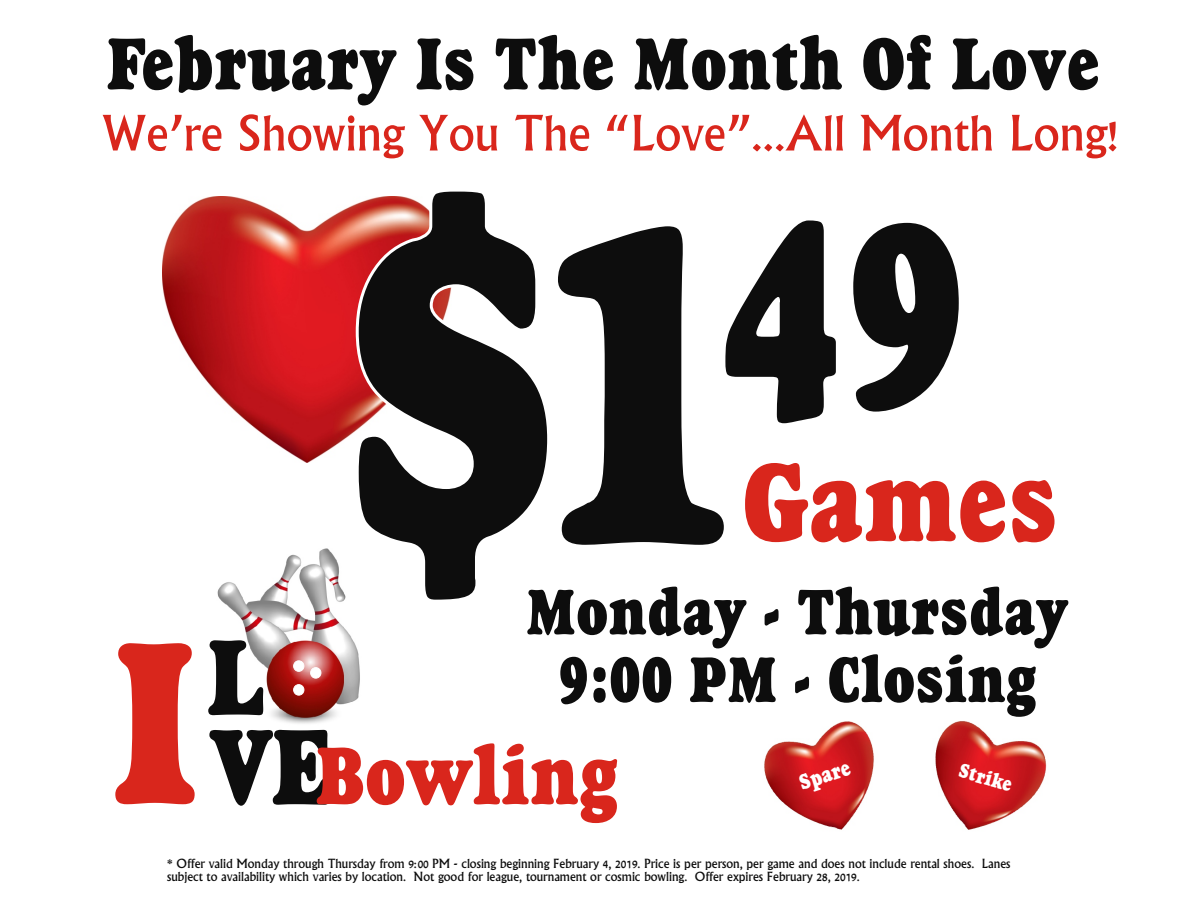
<style>
.page{position:relative;width:1188px;height:918px;background:#fff}
.page>*{position:absolute;margin:0;border:0;box-sizing:border-box;transform-origin:0 0}
.t1{font:471.45px "Goudy Hvyface Cn BT";color:#0d0d0d}
.t2{font:263.7px "Goudy Hvyface Cn BT";color:#0d0d0d}
.t3{font:114.9px "Goudy Hvyface Cn BT";color:#d9261c}
.t4{font:84.6px "Goudy Hvyface Cn BT";color:#d9261c}
.t5{font:75.9px "Goudy Hvyface Cn BT";color:#0d0d0d}
.t6{font:66.45px/67.7px "Goudy Hvyface Cn BT";color:#0d0d0d;text-align:center}
.t7{font:51.75px "Narkisim";color:#d9261c}
.t8{font:21.9px "Goudy Hvyface Cn BT";color:#fff}
.t9{font:20.55px "Goudy Hvyface Cn BT";color:#fff}
.t10{font:13.5px/13.4px "Narkisim";color:#0d0d0d}
.s1{font-size:238.95px}
.s2{font-size:111.15px;color:#0d0d0d}
</style>
<div class="page">
<img style="left:935px;top:721px;width:112px;height:109px">
<img style="left:764px;top:721px;width:110px;height:109px">
<img style="left:162px;top:196px;width:289px;height:266px">
<img style="left:217px;top:548px;width:143px;height:176px">
<div style="left:293px;top:661px;width:11px;height:11px;background:#fff;border:1px solid #fff;border-radius:50%"></div>
<div style="left:310px;top:667px;width:11px;height:11px;background:#fff;border:1px solid #fff;border-radius:50%"></div>
<div style="left:293px;top:684px;width:11px;height:11px;background:#fff;border:1px solid #fff;border-radius:50%"></div>
<h3 class="t5" style="left:106px;top:32px;width:995px">February Is The Month Of Love</h3>
<h3 class="t7" style="left:102px;top:112px;width:1024px">We’re Showing You The “Love”...All Month Long!</h3>
<h1 class="t1" style="left:339px;top:187px;width:415px">$1</h1>
<h2 class="t2" style="left:717px;top:202px;width:255px">49</h2>
<h3 class="t3" style="left:742px;top:454px;width:318px">Games</h3>
<h3 class="t6" style="left:526px;top:583px;width:544px">Monday - Thursday<br>9:00 PM - Closing</h3>
<h3 class="t4" style="left:111px;top:740px;width:509px"><sup>L</sup><span class="s1">I</span><span class="s2">VE</span>Bowling</h3>
<p class="t10" style="left:167px;top:858px;width:845px">* Offer valid Monday through Thursday from 9:00 PM - closing beginning February 4, 2019. Price is per person, per game and does not include rental shoes. Lanes subject to availability which varies by location. Not good for league, tournament or cosmic bowling. Offer expires February 28, 2019.</p>
<h3 class="t8" style="left:797px;top:774px;width:54px;rotate:-18deg">Spare</h3>
<h3 class="t9" style="left:962px;top:762px;width:56px;rotate:16deg">Strike</h3>
</div>
